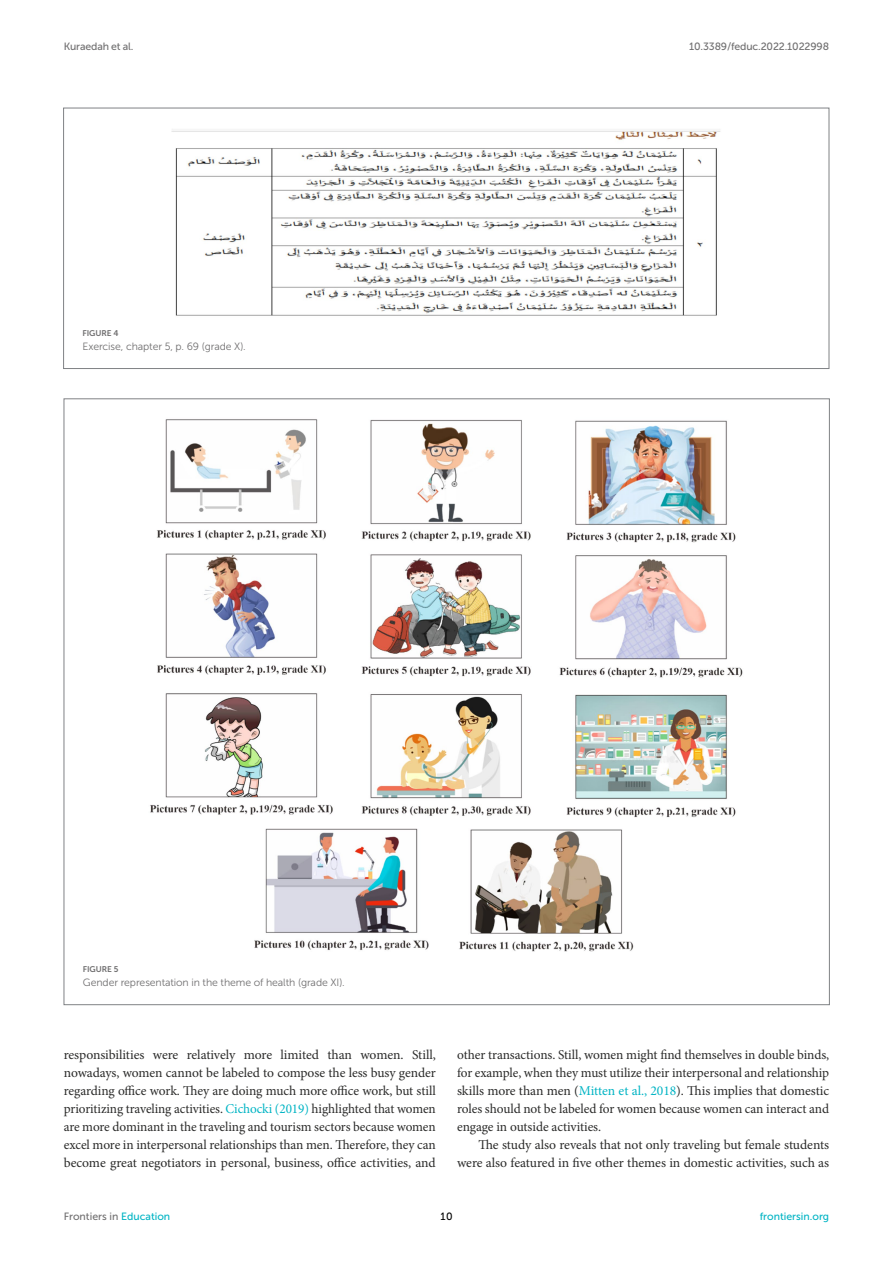
<style>
.page{position:relative;width:893px;height:1263px;background:#fff}
.page>*{position:absolute;margin:0;border:0;box-sizing:border-box;transform-origin:0 0}
.TEXT_FLUSH{font:13.5px/18px "Minion Pro";letter-spacing:-.005em;color:#2b2b2a;text-align:justify}
.TEXT{font:13.5px/18px "Minion Pro";letter-spacing:-.005em;color:#2b2b2a;text-align:right}
.FIG_LEG{font:10.5px "Museo Sans 300";letter-spacing:-.01em;color:#706f70}
.t1{font:10.5px "Museo Sans 500";letter-spacing:-.015em;color:#706f70}
.t2{font:10.5px "Museo Sans 500";color:#00b4c4}
.t3{font:10.5px "Museo Sans 500";color:#000}
.FIG_HD{font:8.25px "Museo Sans 700";letter-spacing:-.01em;color:#706f70}
.s1{color:#00b4c4}
</style>
<div class="page">
<img style="left:150px;top:419px;width:593px;height:533px">
<img style="left:171px;top:129px;width:549px;height:187px">
<div style="left:63px;top:108px;width:766px;height:261px;border:1px solid #808285"></div>
<p class="t1" style="left:64px;top:41px;width:71px">Kuraedah et al.</p>
<p class="t1" style="left:689px;top:41px;width:141px">10.3389/feduc.2022.1022998</p>
<p class="FIG_HD" style="left:83px;top:329px;width:37px">FIGURE 4</p>
<p class="FIG_LEG" style="left:83px;top:340px;width:165px">Exercise, chapter 5, p. 69 (grade X).</p>
<p class="FIG_HD" style="left:83px;top:965px;width:37px">FIGURE 5</p>
<p class="FIG_LEG" style="left:83px;top:976px;width:263px">Gender representation in the theme of health (grade XI).</p>
<p class="TEXT_FLUSH" style="left:64px;top:1046px;width:374px">responsibilities were relatively more limited than women. Still, nowadays, women cannot be labeled to compose the less busy gender regarding office work. They are doing much more office work, but still prioritizing traveling activities. <span class="s1">Cichocki (2019)</span> highlighted that women are more dominant in the traveling and tourism sectors because women excel more in interpersonal relationships than men. Therefore, they can become great negotiators in personal, business, office activities, and</p>
<p class="TEXT_FLUSH" style="left:457px;top:1046px;width:374px">other transactions. Still, women might find themselves in double binds, for example, when they must utilize their interpersonal and relationship skills more than men (<span class="s1">Mitten et al., 2018</span>). This implies that domestic roles should not be labeled for women because women can interact and engage in outside activities.</p>
<p class="TEXT" style="left:457px;top:1136px;width:374px">The study also reveals that not only traveling but female students were also featured in five other themes in domestic activities, such as</p>
<p class="t1" style="left:64px;top:1211px;width:108px">Frontiers in <span class="s1">Education</span></p>
<p class="t3" style="left:440px;top:1211px;width:14px">10</p>
<p class="t2" style="left:760px;top:1211px;width:71px">frontiersin.org</p>
</div>
